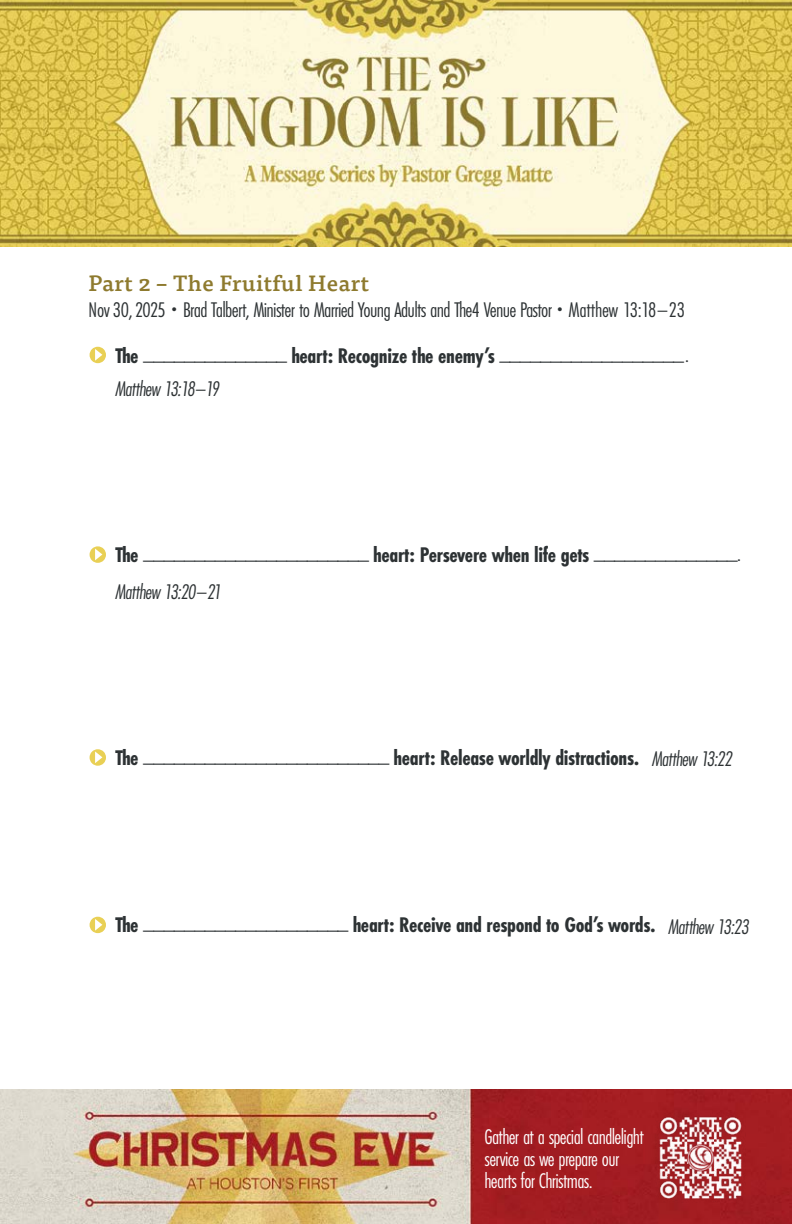
<style>
.page{position:relative;width:792px;height:1224px;background:#fff}
.page>*{position:absolute;margin:0;border:0;box-sizing:border-box;transform-origin:0 0}
.t1{font:22px/36px "Futura PT Cond";letter-spacing:-.035em;color:#2d3234}
.t2{font:700 22px "Futura PT Cond";letter-spacing:-.015em;color:#2d3234}
.t3{font:22px/22px "Futura PT Cond";letter-spacing:-.03em;color:#fff}
.t4{font:500 22px "Tisa Pro";letter-spacing:.02em;color:#8e7a2e}
.s1{font-size:14px}
.s2{font-weight:700}
.s3{font-style:italic}
.s4{font-weight:400}
.s5{font-weight:400;font-style:italic}
</style>
<div class="page">
<svg style="left:90px;top:347px;width:16px;height:16px"></svg>
<svg style="left:90px;top:546px;width:16px;height:17px"></svg>
<svg style="left:90px;top:749px;width:16px;height:17px"></svg>
<svg style="left:90px;top:917px;width:16px;height:16px"></svg>
<img style="left:0;top:1090px;width:792px;height:134px">
<img style="left:655px;top:1112px;width:90px;height:91px">
<img style="left:0;top:0;width:792px;height:246px">
<svg style="left:323px;top:0;width:24px;height:4px"></svg>
<svg style="left:442px;top:0;width:24px;height:5px"></svg>
<p class="t4" style="left:89px;top:266px;width:282px">Part 2 – The Fruitful Heart</p>
<p class="t1" style="left:89px;top:292px;width:598px">Nov 30, 2025 <span class="s1">•</span>Brad Talbert, Minister to Married Young Adults and The4 Venue Pastor<span class="s1">•</span>Matthew 13:18–23</p>
<p class="t1" style="left:115px;top:334px;width:575px"><span class="s2">The</span> ______________ <span class="s2">heart: Recognize the enemy’s</span> __________________.<br><span class="s3">Matthew 13:18–19</span></p>
<p class="t1" style="left:115px;top:532px;width:627px;line-height:40px"><span class="s2">The</span> ______________________ <span class="s2">heart: Persevere when life gets</span> ______________.<br><span class="s3">Matthew 13:20–21</span></p>
<p class="t2" style="left:115px;top:745px;width:619px">The <span class="s4">________________________</span> heart: Release worldly distractions. <span class="s5">Matthew 13:22</span></p>
<p class="t2" style="left:115px;top:912px;width:635px">The <span class="s4">____________________</span> heart: Receive and respond to God’s words. <span class="s5">Matthew 13:23</span></p>
<p class="t3" style="left:485px;top:1126px;width:161px">Gather at a special candlelight service as we prepare our hearts for Christmas.</p>
</div>
